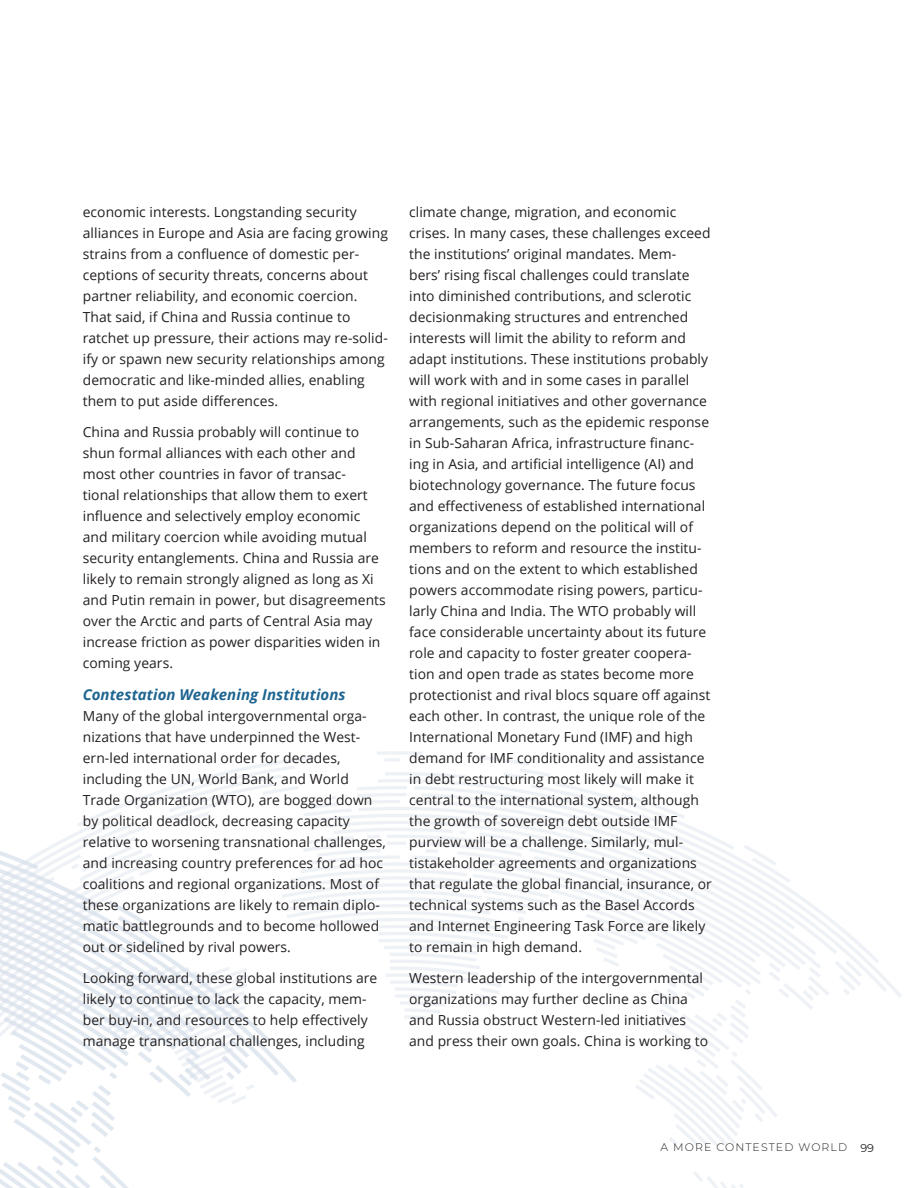
<style>
.page{position:relative;width:918px;height:1188px;background:#fff}
.page>*{position:absolute;margin:0;border:0;box-sizing:border-box;transform-origin:0 0}
.B_Head--Blue{font:italic 700 15px "Open Sans";letter-spacing:.005em;color:#1e6590}
.t1{font:13.8px/21px "Open Sans";letter-spacing:.005em;color:#231f20}
.t2{font:300 10.95px "Montserrat";letter-spacing:.1em;color:#231f20}
.s1{font-weight:400;font-size:11.25px}
</style>
<div class="page">
<svg style="left:0;top:751px;width:862px;height:437px"></svg>
<p class="t1" style="left:83px;top:201px;width:307px">economic interests. Longstanding security alliances in Europe and Asia are facing growing strains from a confluence of domestic per&shy;ceptions of security threats, concerns about partner reliability, and economic coercion.<br>That said, if China and Russia continue to ratchet up pressure, their actions may re-solid&shy;ify or spawn new security relationships among democratic and like-minded allies, enabling them to put aside differences.</p>
<p class="t1" style="left:83px;top:421px;width:305px">China and Russia probably will continue to shun formal alliances with each other and most other countries in favor of transac&shy;tional relationships that allow them to exert influence and selectively employ economic and military coercion while avoiding mutual security entanglements. China and Russia are likely to remain strongly aligned as long as Xi and Putin remain in power, but disagreements over the Arctic and parts of Central Asia may increase friction as power disparities widen in coming years.</p>
<p class="B_Head--Blue" style="left:83px;top:684px;width:264px">Contestation Weakening Institutions</p>
<p class="t1" style="left:83px;top:705px;width:305px">Many of the global intergovernmental orga&shy;nizations that have underpinned the West&shy;ern-led international order for decades, including the UN, World Bank, and World Trade Organization (WTO), are bogged down by political deadlock, decreasing capacity relative to worsening transnational challenges, and increasing country preferences for ad hoc coalitions and regional organizations. Most of these organizations are likely to remain diplo&shy;matic battlegrounds and to become hollowed out or sidelined by rival powers.</p>
<p class="t1" style="left:83px;top:967px;width:296px">Looking forward, these global institutions are likely to continue to lack the capacity, mem&shy;ber buy-in, and resources to help effectively manage transnational challenges, including</p>
<p class="t1" style="left:409px;top:201px;width:304px">climate change, migration, and economic crises. In many cases, these challenges exceed the institutions’ original mandates. Mem-<br>bers’ rising fiscal challenges could translate into diminished contributions, and sclerotic decisionmaking structures and entrenched interests will limit the ability to reform and adapt institutions. These institutions probably will work with and in some cases in parallel with regional initiatives and other governance arrangements, such as the epidemic response in Sub-Saharan Africa, infrastructure financ&shy;ing in Asia, and artificial intelligence (AI) and biotechnology governance. The future focus and effectiveness of established international organizations depend on the political will of members to reform and resource the institu&shy;tions and on the extent to which established powers accommodate rising powers, particu&shy;larly China and India. The WTO probably will face considerable uncertainty about its future role and capacity to foster greater coopera&shy;tion and open trade as states become more protectionist and rival blocs square off against each other. In contrast, the unique role of the International Monetary Fund (IMF) and high demand for IMF conditionality and assistance in debt restructuring most likely will make it central to the international system, although the growth of sovereign debt outside IMF purview will be a challenge. Similarly, mul&shy;tistakeholder agreements and organizations that regulate the global financial, insurance, or technical systems such as the Basel Accords and Internet Engineering Task Force are likely to remain in high demand.</p>
<p class="t1" style="left:409px;top:967px;width:301px">Western leadership of the intergovernmental organizations may further decline as China and Russia obstruct Western-led initiatives and press their own goals. China is working to</p>
<p class="t2" style="left:660px;top:1140px;width:215px">A MORE CONTESTED WORLD <span class="s1">99</span></p>
</div>
